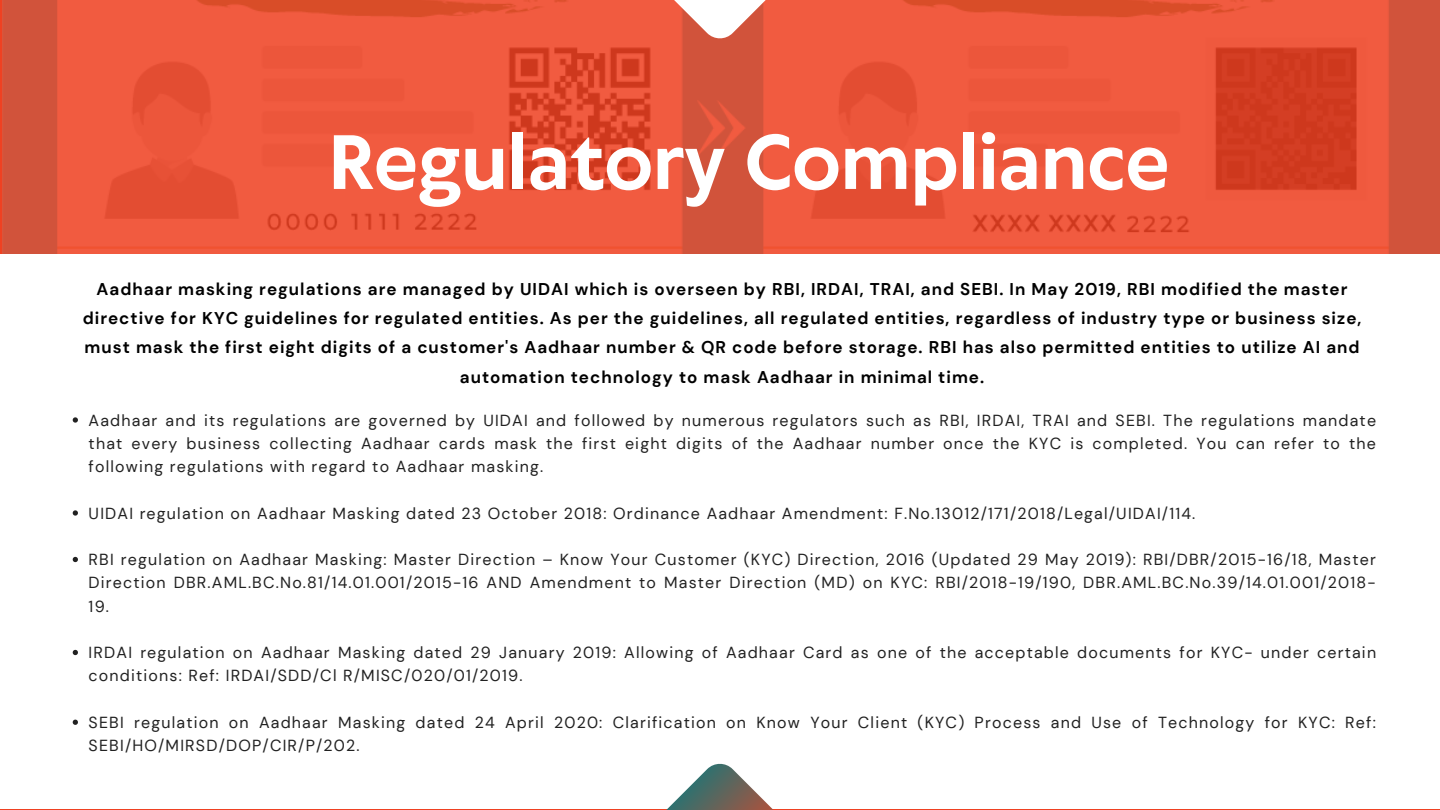
<style>
.page{position:relative;width:1440px;height:810px;background:#fff}
.page>*{position:absolute;margin:0;border:0;box-sizing:border-box;transform-origin:0 0}
.t1{font:700 72px "Klein Text";color:#fff}
.t2{font:700 17px/29.2px "DM Sans";letter-spacing:.06em;color:#000;text-align:center}
.t3{font:16px/23.2px "DM Sans";letter-spacing:.075em;color:#212121;text-align:justify}
</style>
<div class="page">
<img style="left:2px;top:0;width:1438px;height:254px">
<svg style="left:656px;top:0;width:128px;height:40px"></svg>
<svg style="left:656px;top:763px;width:128px;height:47px"></svg>
<svg style="left:73px;top:417px;width:5px;height:6px"></svg>
<svg style="left:73px;top:510px;width:5px;height:6px"></svg>
<svg style="left:73px;top:557px;width:5px;height:5px"></svg>
<svg style="left:73px;top:650px;width:5px;height:5px"></svg>
<svg style="left:73px;top:720px;width:5px;height:5px"></svg>
<h1 class="t1" style="left:329px;top:126px;width:841px">Regulatory Compliance</h1>
<p class="t2" style="left:83px;top:274px;width:1280px">Aadhaar masking regulations are managed by UIDAI which is overseen by RBI, IRDAI, TRAI, and SEBI. In May 2019, RBI modified the master directive for KYC guidelines for regulated entities. As per the guidelines, all regulated entities, regardless of industry type or business size, must mask the first eight digits of a customer's Aadhaar number &amp; QR code before storage. RBI has also permitted entities to utilize AI and automation technology to mask Aadhaar in minimal time.</p>
<p class="t3" style="left:89px;top:409px;width:1289px">Aadhaar and its regulations are governed by UIDAI and followed by numerous regulators such as RBI, IRDAI, TRAI and SEBI. The regulations mandate that every business collecting Aadhaar cards mask the first eight digits of the Aadhaar number once the KYC is completed. You can refer to the following regulations with regard to Aadhaar masking.</p>
<p class="t3" style="left:89px;top:502px;width:1108px">UIDAI regulation on Aadhaar Masking dated 23 October 2018: Ordinance Aadhaar Amendment: F.No.13012/171/2018/Legal/UIDAI/114.</p>
<p class="t3" style="left:89px;top:548px;width:1289px">RBI regulation on Aadhaar Masking: Master Direction – Know Your Customer (KYC) Direction, 2016 (Updated 29 May 2019): RBI/DBR/2015-16/18, Master Direction DBR.AML.BC.No.81/14.01.001/2015-16 AND Amendment to Master Direction (MD) on KYC: RBI/2018-19/190, DBR.AML.BC.No.39/14.01.001/2018- 19.</p>
<p class="t3" style="left:89px;top:641px;width:1289px">IRDAI regulation on Aadhaar Masking dated 29 January 2019: Allowing of Aadhaar Card as one of the acceptable documents for KYC- under certain conditions: Ref: IRDAI/SDD/Cl R/MISC/020/01/2019.</p>
<p class="t3" style="left:89px;top:711px;width:1289px">SEBI regulation on Aadhaar Masking dated 24 April 2020: Clarification on Know Your Client (KYC) Process and Use of Technology for KYC: Ref:<br>SEBI/HO/MIRSD/DOP/CIR/P/202.</p>
</div>
